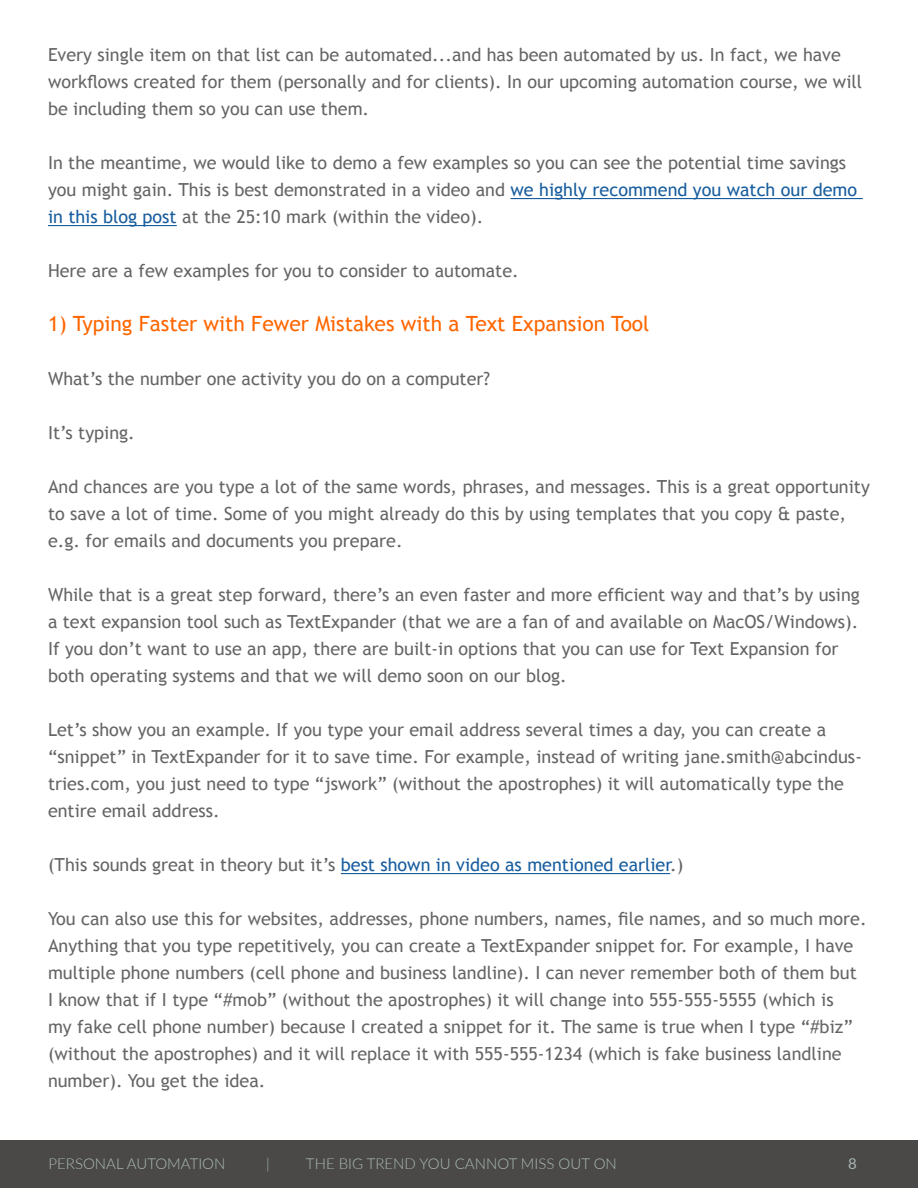
<style>
.page{position:relative;width:918px;height:1188px;background:#fff}
.page>*{position:absolute;margin:0;border:0;box-sizing:border-box;transform-origin:0 0}
.t1{font:21px "Trebuchet MS";color:#f60}
.t2{font:18px/27px "Trebuchet MS";color:#646564}
.t3{font:18px "Trebuchet MS";color:#175d9e}
.t4{font:300 15px "Lato";color:#aab9b6}
.t5{font:15px "Lato";color:#aab9b6}
.s1{color:#175d9e}
.s2{color:#646564}
</style>
<div class="page">
<hr style="left:511px;top:198px;width:352px;height:1px;background:#175d9e">
<hr style="left:48px;top:225px;width:129px;height:1px;background:#175d9e">
<hr style="left:341px;top:873px;width:329px;height:1px;background:#175d9e">
<div style="left:0;top:1140px;width:918px;height:48px;background:#4a4947"></div>
<p class="t2" style="left:48px;top:42px;width:816px">Every single item on that list can be automated...and has been automated by us. In fact, we have workflows created for them (personally and for clients). In our upcoming automation course, we will be including them so you can use them.</p>
<p class="t2" style="left:48px;top:150px;width:811px">In the meantime, we would like to demo a few examples so you can see the potential time savings you might gain. This is best demonstrated in a video and <span class="s1">we highly recommend you watch our demo in this blog post</span> at the 25:10 mark (within the video).</p>
<p class="t2" style="left:48px;top:258px;width:472px">Here are a few examples for you to consider to automate.</p>
<p class="t1" style="left:48px;top:311px;width:603px">1) Typing Faster with Fewer Mistakes with a Text Expansion Tool</p>
<p class="t2" style="left:48px;top:366px;width:444px">What’s the number one activity you do on a computer?</p>
<p class="t2" style="left:48px;top:420px;width:88px">It’s typing.</p>
<p class="t2" style="left:48px;top:474px;width:823px">And chances are you type a lot of the same words, phrases, and messages. This is a great opportunity to save a lot of time. Some of you might already do this by using templates that you copy &amp; paste, e.g. for emails and documents you prepare.</p>
<p class="t2" style="left:48px;top:582px;width:813px">While that is a great step forward, there’s an even faster and more efficient way and that’s by using a text expansion tool such as TextExpander (that we are a fan of and available on MacOS/Windows).<br>If you don’t want to use an app, there are built-in options that you can use for Text Expansion for both operating systems and that we will demo soon on our blog.</p>
<p class="t2" style="left:48px;top:717px;width:816px">Let’s show you an example. If you type your email address several times a day, you can create a “snippet” in TextExpander for it to save time. For example, instead of writing jane.smith@abcindus&shy;tries.com, you just need to type “jswork” (without the apostrophes) it will automatically type the entire email address.</p>
<p class="t3" style="left:48px;top:854px;width:637px"><span class="s2">(This sounds great in theory but it’s</span> best shown in video as mentioned earlier<span class="s2">.)</span></p>
<p class="t2" style="left:48px;top:906px;width:820px">You can also use this for websites, addresses, phone numbers, names, file names, and so much more.<br>Anything that you type repetitively, you can create a TextExpander snippet for. For example, I have multiple phone numbers (cell phone and business landline). I can never remember both of them but<br>I know that if I type “#mob” (without the apostrophes) it will change into 555-555-5555 (which is<br>my fake cell phone number) because I created a snippet for it. The same is true when I type “#biz” (without the apostrophes) and it will replace it with 555-555-1234 (which is fake business landline number). You get the idea.</p>
<p class="t4" style="left:49px;top:1158px;width:178px">PERSONAL AUTOMATION</p>
<p class="t4" style="left:266px;top:1158px;width:5px">|</p>
<p class="t4" style="left:306px;top:1158px;width:312px">THE BIG TREND YOU CANNOT MISS OUT ON</p>
<p class="t5" style="left:848px;top:1155px;width:10px">8</p>
</div>
